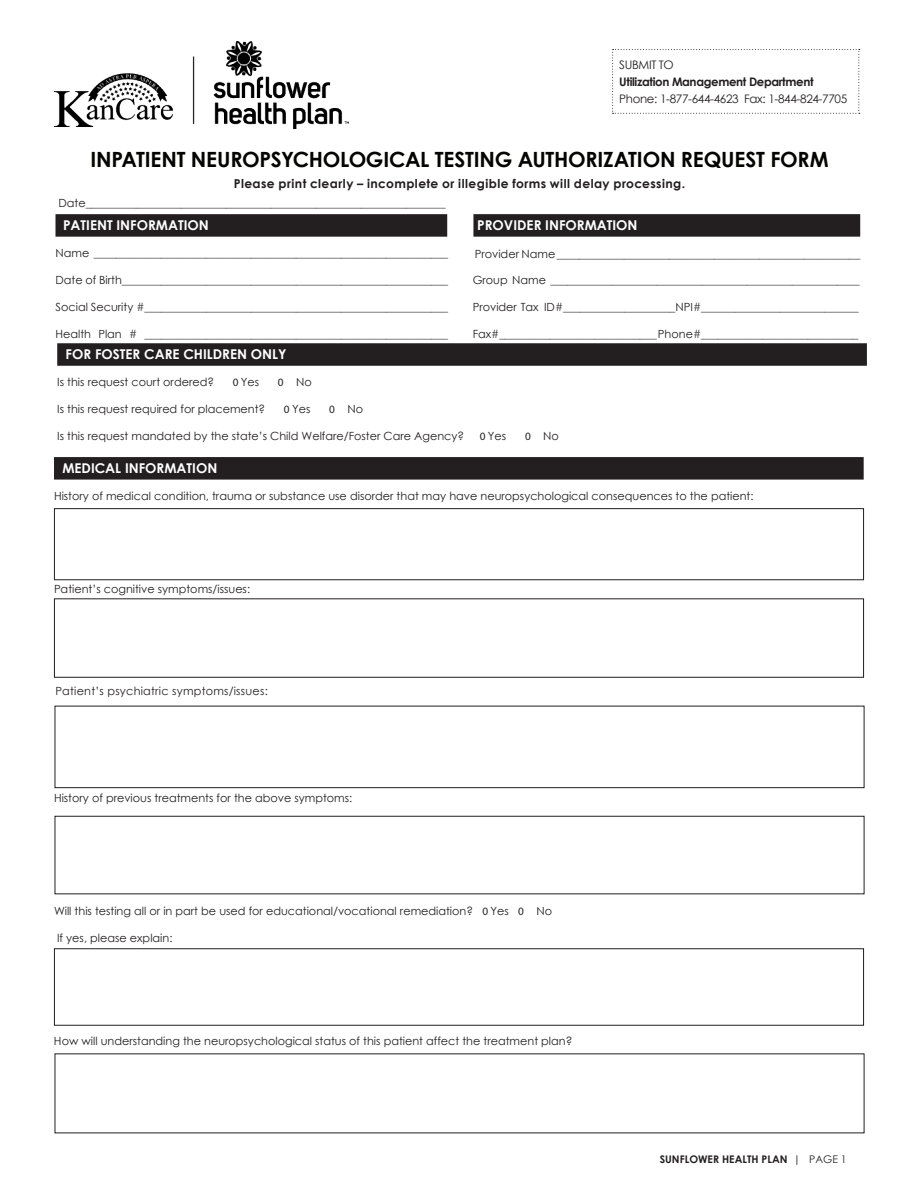
<style>
.page{position:relative;width:918px;height:1188px;background:#fff}
.page>*{position:absolute;margin:0;border:0;box-sizing:border-box;transform-origin:0 0}
.t1{font:700 21px "Century Gothic";letter-spacing:-.01em;color:#040503}
.t2{font:700 13.5px "Century Gothic";color:#fff}
.t3{font:700 12.3px "Century Gothic";letter-spacing:.035em;color:#231f20}
.t4{font:11.7px/16.6px "Century Gothic";letter-spacing:-.03em;color:#231f20}
.t5{font:11.25px "Century Gothic";color:#231f20}
.t6{font:11.25px "Century Gothic";letter-spacing:.02em;color:#231f20}
.t7{font:700 10.5px "Century Gothic";color:#231f20}
.s1{font-weight:700}
.s2{font-family:"Myriad Pro"}
.s3{font-weight:400}
</style>
<div class="page">
<img style="left:54px;top:41px;width:294px;height:87px">
<div style="left:54px;top:457px;width:810px;height:23px;background:#231f20"></div>
<div style="left:57px;top:343px;width:810px;height:23px;background:#231f20"></div>
<div style="left:473px;top:214px;width:387px;height:23px;background:#231f20"></div>
<div style="left:56px;top:214px;width:391px;height:23px;background:#231f20"></div>
<div style="left:54px;top:598px;width:810px;height:80px;border:1px solid #231f20"></div>
<div style="left:54px;top:508px;width:810px;height:72px;border:1px solid #231f20"></div>
<div style="left:54px;top:948px;width:810px;height:78px;border:1px solid #231f20"></div>
<div style="left:55px;top:816px;width:810px;height:78px;border:1px solid #231f20"></div>
<div style="left:55px;top:706px;width:810px;height:82px;border:1px solid #231f20"></div>
<svg style="left:612px;top:49px;width:248px;height:65px"></svg>
<p class="t4" style="left:619px;top:57px;width:229px">SUBMIT TO<br><span class="s1">Utilization Management Department<br></span>Phone: 1-877-644-4623 Fax: 1-844-824-7705</p>
<h1 class="t1" style="left:90px;top:143px;width:740px">INPATIENT NEUROPSYCHOLOGICAL TESTING AUTHORIZATION REQUEST FORM</h1>
<p class="t3" style="left:234px;top:174px;width:453px">Please print clearly – incomplete or illegible forms will delay processing.</p>
<h2 class="t2" style="left:63px;top:215px;width:147px">PATIENT INFORMATION</h2>
<p class="t5" style="left:56px;top:245px;width:394px">Name _______________________________________________________________</p>
<p class="t5" style="left:58px;top:195px;width:389px">Date________________________________________________________________</p>
<h2 class="t2" style="left:477px;top:215px;width:162px">PROVIDER INFORMATION</h2>
<p class="t5" style="left:475px;top:246px;width:387px">Provider Name______________________________________________________</p>
<p class="t5" style="left:473px;top:272px;width:389px">Group Name _______________________________________________________</p>
<p class="t5" style="left:473px;top:299px;width:388px">Provider Tax ID#____________________NPI#____________________________</p>
<p class="t5" style="left:473px;top:326px;width:387px">Fax#____________________________Phone#____________________________</p>
<p class="t5" style="left:56px;top:272px;width:394px">Date of Birth__________________________________________________________</p>
<p class="t5" style="left:56px;top:299px;width:394px">Social Security #______________________________________________________</p>
<p class="t5" style="left:144px;top:326px;width:305px">______________________________________________________</p>
<p class="t5" style="left:56px;top:326px;width:83px">Health Plan #</p>
<h2 class="t2" style="left:66px;top:344px;width:222px">FOR FOSTER CARE CHILDREN ONLY</h2>
<p class="t5" style="left:57px;top:374px;width:158px">Is this request court ordered?</p>
<p class="t5" style="left:233px;top:374px;width:28px"><span class="s2">0</span> Yes</p>
<p class="t5" style="left:278px;top:374px;width:35px"><span class="s2">0</span> No</p>
<p class="t5" style="left:57px;top:401px;width:210px">Is this request required for placement?</p>
<p class="t5" style="left:284px;top:401px;width:28px"><span class="s2">0</span> Yes</p>
<p class="t5" style="left:329px;top:401px;width:35px"><span class="s2">0</span> No</p>
<p class="t5" style="left:57px;top:428px;width:409px">Is this request mandated by the state’s Child Welfare/Foster Care Agency?</p>
<p class="t5" style="left:480px;top:428px;width:28px"><span class="s2">0</span> Yes</p>
<p class="t5" style="left:525px;top:428px;width:35px"><span class="s2">0</span> No</p>
<h2 class="t2" style="left:62px;top:458px;width:156px">MEDICAL INFORMATION</h2>
<p class="t5" style="left:54px;top:488px;width:701px">History of medical condition, trauma or substance use disorder that may have neuropsychological consequences to the patient:</p>
<p class="t5" style="left:54px;top:581px;width:198px">Patient’s cognitive symptoms/issues:</p>
<p class="t6" style="left:55px;top:684px;width:214px">Patient’s psychiatric symptoms/issues:</p>
<p class="t5" style="left:54px;top:790px;width:300px">History of previous treatments for the above symptoms:</p>
<p class="t5" style="left:54px;top:903px;width:500px">Will this testing all or in part be used for educational/vocational remediation? <span class="s2">0</span> Yes <span class="s2">0</span> No</p>
<p class="t5" style="left:57px;top:930px;width:117px">If yes, please explain:</p>
<p class="t5" style="left:54px;top:1033px;width:520px">How will understanding the neuropsychological status of this patient affect the treatment plan?</p>
<p class="t7" style="left:660px;top:1152px;width:188px">SUNFLOWER HEALTH PLAN <span class="s3">| PAGE 1</span></p>
</div>
